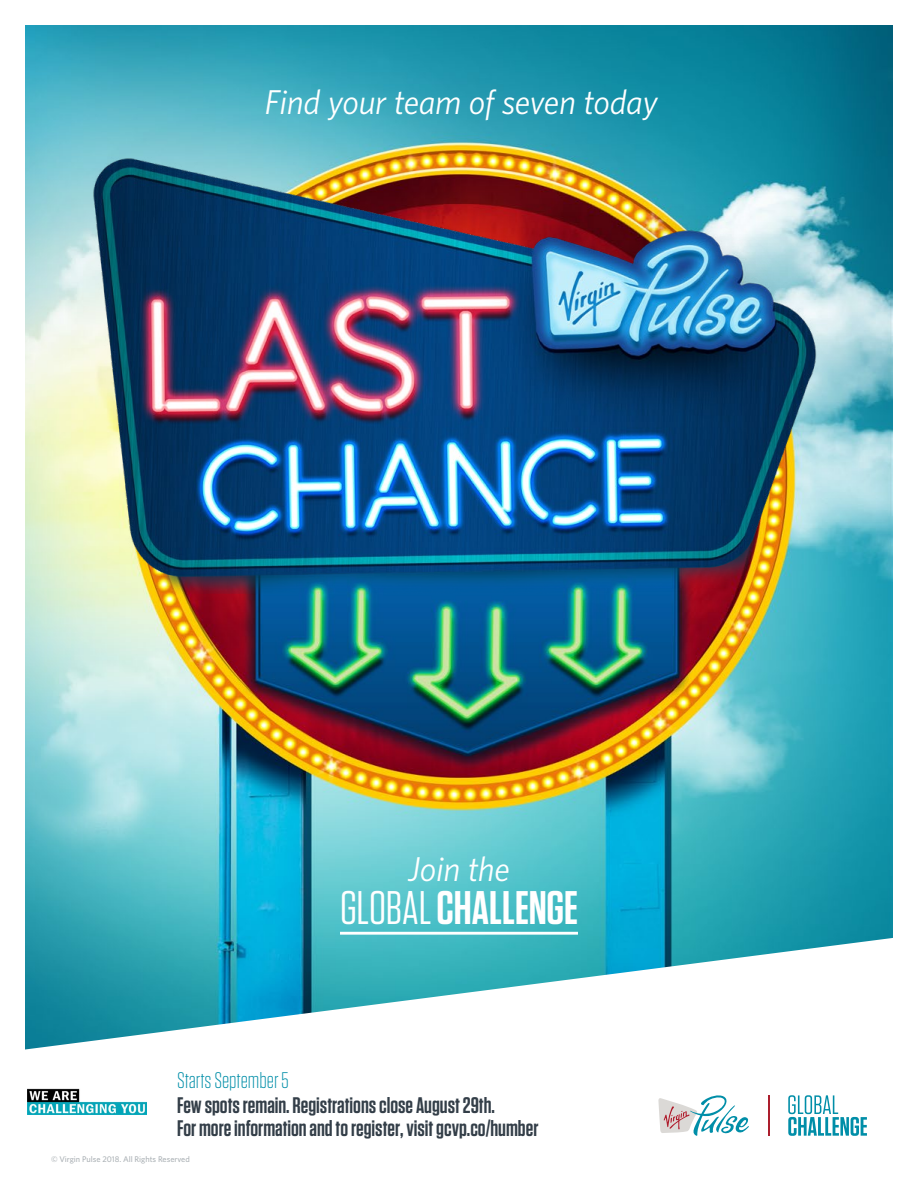
<style>
.page{position:relative;width:918px;height:1188px;background:#fff}
.page>*{position:absolute;margin:0;border:0;box-sizing:border-box;transform-origin:0 0}
.t1{font:600 47.1px "Tungsten";color:#fff}
.t2{font:italic 34.5px "Whitney";letter-spacing:-.01em;color:#fff}
.t3{font:600 22.5px/22.5px "Tungsten";color:#333e48}
.t4{font:300 22.5px "Tungsten";color:#008ea8}
.t5{font:500 8.25px "Whitney";color:#adb3b7}
.s1{font-weight:400}
</style>
<div class="page">
<img style="left:26px;top:26px;width:866px;height:910px">
<svg style="left:25px;top:936px;width:868px;height:114px"></svg>
<svg style="left:658px;top:1095px;width:91px;height:41px"></svg>
<hr style="left:768px;top:1095px;width:2px;height:41px;background:#ac1e2d">
<svg style="left:788px;top:1095px;width:79px;height:41px"></svg>
<hr style="left:340px;top:932px;width:238px;height:3px;background:#fff">
<img style="left:26px;top:153px;width:856px;height:441px">
<img style="left:27px;top:1088px;width:120px;height:27px">
<h2 class="t2" style="left:264px;top:79px;width:395px">Find your team of seven today</h2>
<h2 class="t2" style="left:408px;top:846px;width:103px">Join the</h2>
<h1 class="t1" style="left:340px;top:883px;width:240px"><span class="s1">GLOBAL</span> CHALLENGE</h1>
<p class="t4" style="left:177px;top:1066px;width:113px">Starts September 5</p>
<p class="t3" style="left:177px;top:1094px;width:363px">Few spots remain. Registrations close August 29th.<br>For more information and to register, visit gcvp.co/humber</p>
<p class="t5" style="left:51px;top:1154px;width:140px">© Virgin Pulse 2018. All Rights Reserved</p>
</div>
